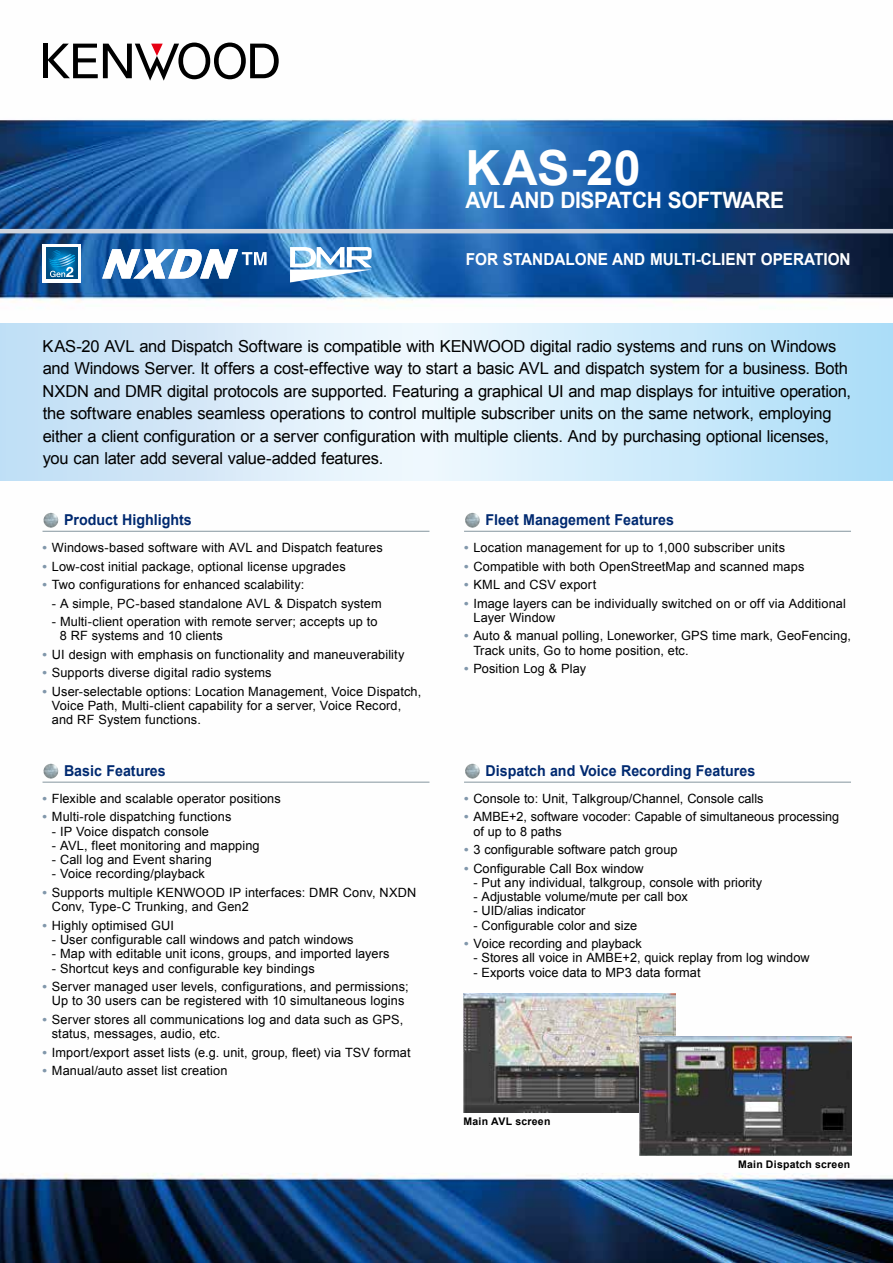
<style>
.page{position:relative;width:893px;height:1263px;background:#fff}
.page>*{position:absolute;margin:0;border:0;box-sizing:border-box;transform-origin:0 0}
.t1{font:700 48.45px "Arial";color:#fff}
.t2{font:700 22.5px "Arial";letter-spacing:-.015em;color:#fff;scale:.93 1}
.t3{font:16.5px/22.5px "Arial";letter-spacing:-.015em;color:#000}
.t4{font:700 16.5px "Arial";color:#fff;scale:.93 1}
.t5{font:700 15px "Arial";color:#002970;scale:.95 1}
.t6{font:12.75px/14.2px "Arial";letter-spacing:.005em;color:#000}
.t7{font:700 10.5px "Arial";letter-spacing:.02em;color:#000}
.s1{font-weight:700;color:#8197ab}
</style>
<div class="page">
<img style="left:0;top:42px;width:893px;height:1221px">
<hr style="left:0;top:229px;width:893px;height:4px;background:#cfd4dd">
<div style="left:43px;top:44px;width:5px;height:34px;background:#000"></div>
<svg style="left:48px;top:43px;width:231px;height:38px"></svg>
<svg style="left:102px;top:249px;width:165px;height:30px"></svg>
<svg style="left:290px;top:247px;width:82px;height:35px"></svg>
<svg style="left:43px;top:244px;width:38px;height:39px"></svg>
<svg style="left:46px;top:248px;width:31px;height:31px"></svg>
<svg style="left:47px;top:250px;width:28px;height:27px"></svg>
<svg style="left:0;top:323px;width:893px;height:157px;background:#d1eaf9"></svg>
<hr style="left:43px;top:531px;width:386px;height:1px;background:#84959e">
<img style="left:43px;top:513px;width:16px;height:15px">
<hr style="left:464px;top:782px;width:387px;height:1px;background:#84959e">
<img style="left:465px;top:764px;width:15px;height:15px">
<hr style="left:43px;top:782px;width:386px;height:1px;background:#84959e">
<img style="left:43px;top:764px;width:16px;height:15px">
<hr style="left:464px;top:531px;width:387px;height:1px;background:#84959e">
<img style="left:465px;top:513px;width:15px;height:15px">
<img style="left:463px;top:993px;width:212px;height:119px">
<img style="left:639px;top:1036px;width:212px;height:119px">
<h1 class="t1" style="left:466px;top:136px;width:177px">KAS-20</h1>
<h2 class="t2" style="left:466px;top:185px;width:344px">AVL AND DISPATCH SOFTWARE</h2>
<p class="t4" style="left:466px;top:248px;width:415px">FOR STANDALONE AND MULTI-CLIENT OPERATION</p>
<p class="t3" style="left:43px;top:335px;width:810px">KAS-20 AVL and Dispatch Software is compatible with KENWOOD digital radio systems and runs on Windows and Windows Server. It offers a cost-effective way to start a basic AVL and dispatch system for a business. Both NXDN and DMR digital protocols are supported. Featuring a graphical UI and map displays for intuitive operation, the software enables seamless operations to control multiple subscriber units on the same network, employing either a client configuration or a server configuration with multiple clients. And by purchasing optional licenses, you can later add several value-added features.</p>
<p class="t5" style="left:64px;top:510px;width:136px">Product Highlights</p>
<p class="t6" style="left:43px;top:541px;width:342px"><span class="s1">•</span> Windows-based software with AVL and Dispatch features</p>
<p class="t6" style="left:43px;top:559px;width:305px"><span class="s1">•</span> Low-cost initial package, optional license upgrades</p>
<p class="t6" style="left:43px;top:578px;width:263px"><span class="s1">•</span> Two configurations for enhanced scalability:</p>
<p class="t6" style="left:52px;top:596px;width:331px">- A simple, PC-based standalone AVL &amp; Dispatch system</p>
<p class="t6" style="left:60px;top:615px;width:319px;text-indent:-8px">- Multi-client operation with remote server; accepts up to<br>8 RF systems and 10 clients</p>
<p class="t6" style="left:43px;top:647px;width:363px"><span class="s1">•</span> UI design with emphasis on functionality and maneuverability</p>
<p class="t6" style="left:43px;top:666px;width:230px"><span class="s1">•</span> Supports diverse digital radio systems</p>
<p class="t6" style="left:52px;top:684px;width:371px;text-indent:-9px"><span class="s1">•</span> User-selectable options: Location Management, Voice Dispatch,<br>Voice Path, Multi-client capability for a server, Voice Record, and RF System functions.</p>
<p class="t5" style="left:64px;top:761px;width:109px">Basic Features</p>
<p class="t6" style="left:43px;top:791px;width:240px"><span class="s1">•</span> Flexible and scalable operator positions</p>
<p class="t6" style="left:43px;top:810px;width:190px"><span class="s1">•</span> Multi-role dispatching functions</p>
<p class="t6" style="left:52px;top:824px;width:159px">- IP Voice dispatch console</p>
<p class="t6" style="left:52px;top:838px;width:209px">- AVL, fleet monitoring and mapping</p>
<p class="t6" style="left:52px;top:853px;width:161px">- Call log and Event sharing</p>
<p class="t6" style="left:52px;top:867px;width:155px">- Voice recording/playback</p>
<p class="t6" style="left:52px;top:885px;width:366px;text-indent:-9px"><span class="s1">•</span> Supports multiple KENWOOD IP interfaces: DMR Conv, NXDN<br>Conv, Type-C Trunking, and Gen2</p>
<p class="t6" style="left:43px;top:918px;width:133px"><span class="s1">•</span> Highly optimised GUI</p>
<p class="t6" style="left:52px;top:932px;width:303px">- User configurable call windows and patch windows</p>
<p class="t6" style="left:52px;top:947px;width:339px">- Map with editable unit icons, groups, and imported layers</p>
<p class="t6" style="left:52px;top:961px;width:264px">- Shortcut keys and configurable key bindings</p>
<p class="t6" style="left:43px;top:979px;width:367px;text-align:center"><span class="s1">•</span> Server managed user levels, configurations, and permissions;<br>Up to 30 users can be registered with 10 simultaneous logins</p>
<p class="t6" style="left:52px;top:1012px;width:353px;text-indent:-9px"><span class="s1">•</span> Server stores all communications log and data such as GPS, status, messages, audio, etc.</p>
<p class="t6" style="left:43px;top:1045px;width:370px"><span class="s1">•</span> Import/export asset lists (e.g. unit, group, fleet) via TSV format</p>
<p class="t6" style="left:43px;top:1063px;width:186px"><span class="s1">•</span> Manual/auto asset list creation</p>
<p class="t5" style="left:485px;top:510px;width:200px">Fleet Management Features</p>
<p class="t6" style="left:464px;top:541px;width:322px"><span class="s1">•</span> Location management for up to 1,000 subscriber units</p>
<p class="t6" style="left:464px;top:559px;width:342px"><span class="s1">•</span> Compatible with both OpenStreetMap and scanned maps</p>
<p class="t6" style="left:464px;top:578px;width:134px"><span class="s1">•</span> KML and CSV export</p>
<p class="t6" style="left:473px;top:596px;width:374px;text-indent:-9px"><span class="s1">•</span> Image layers can be individually switched on or off via Additional<br>Layer Window</p>
<p class="t6" style="left:473px;top:629px;width:379px;text-indent:-9px"><span class="s1">•</span> Auto &amp; manual polling, Loneworker, GPS time mark, GeoFencing,<br>Track units, Go to home position, etc.</p>
<p class="t6" style="left:464px;top:662px;width:124px"><span class="s1">•</span> Position Log &amp; Play</p>
<p class="t5" style="left:485px;top:761px;width:285px">Dispatch and Voice Recording Features</p>
<p class="t6" style="left:464px;top:791px;width:301px"><span class="s1">•</span> Console to: Unit, Talkgroup/Channel, Console calls</p>
<p class="t6" style="left:473px;top:810px;width:367px;text-indent:-9px"><span class="s1">•</span> AMBE+2, software vocoder: Capable of simultaneous processing of up to 8 paths</p>
<p class="t6" style="left:464px;top:843px;width:215px"><span class="s1">•</span> 3 configurable software patch group</p>
<p class="t6" style="left:464px;top:861px;width:181px"><span class="s1">•</span> Configurable Call Box window</p>
<p class="t6" style="left:473px;top:875px;width:290px">- Put any individual, talkgroup, console with priority</p>
<p class="t6" style="left:473px;top:890px;width:216px">- Adjustable volume/mute per call box</p>
<p class="t6" style="left:473px;top:904px;width:113px">- UID/alias indicator</p>
<p class="t6" style="left:473px;top:918px;width:165px">- Configurable color and size</p>
<p class="t6" style="left:464px;top:937px;width:179px"><span class="s1">•</span> Voice recording and playback</p>
<p class="t6" style="left:473px;top:951px;width:338px">- Stores all voice in AMBE+2, quick replay from log window</p>
<p class="t6" style="left:473px;top:965px;width:229px">- Exports voice data to MP3 data format</p>
<p class="t7" style="left:463px;top:1114px;width:88px">Main AVL screen</p>
<p class="t7" style="left:738px;top:1157px;width:113px">Main Dispatch screen</p>
</div>
